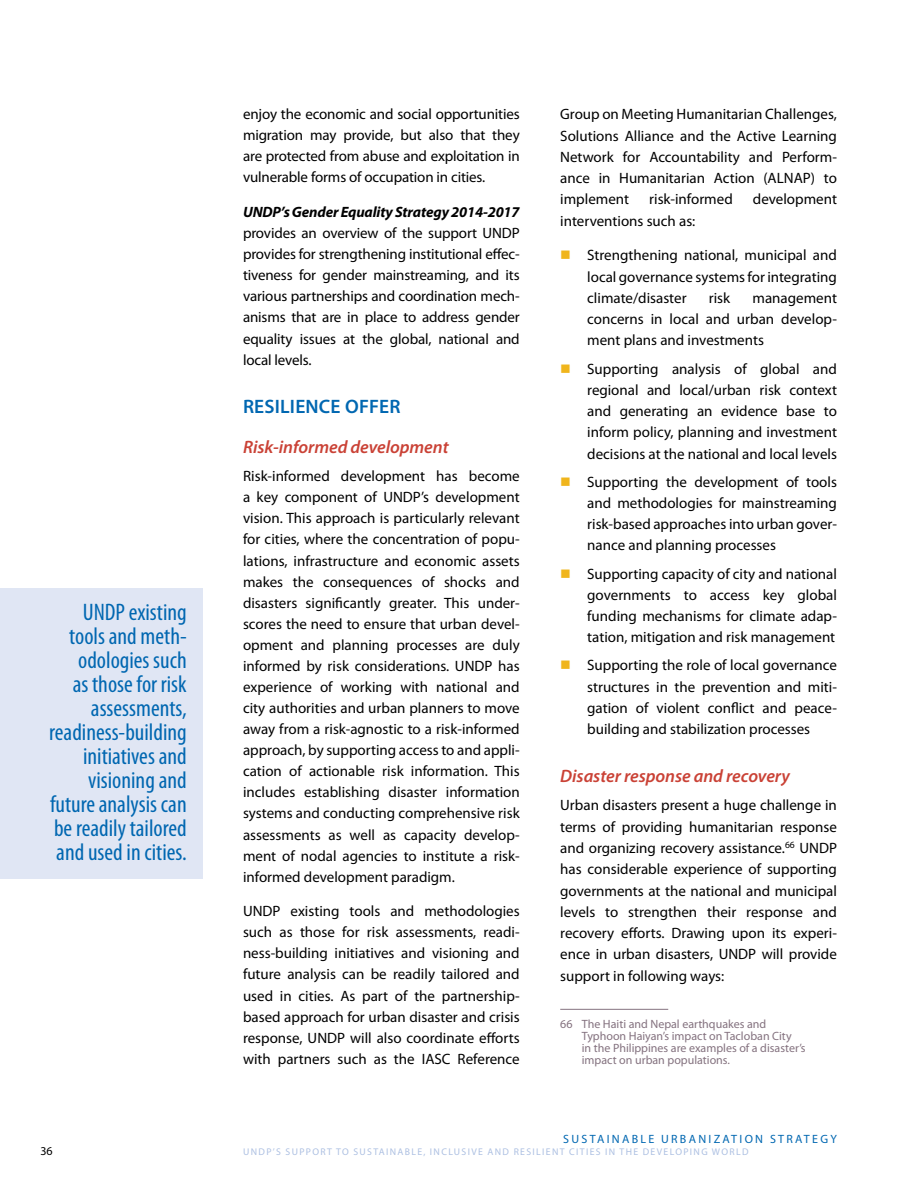
<style>
.page{position:relative;width:918px;height:1188px;background:#fff}
.page>*{position:absolute;margin:0;border:0;box-sizing:border-box;transform-origin:0 0}
.t1{font:condensed 24px/24px "Myriad Pro";color:#0067b1;text-align:right}
.t2{font:600 19.5px "Myriad Pro";color:#0067b1}
.t3{font:italic 600 18px "Myriad Pro";letter-spacing:-.005em;color:#ca4236}
.t4{font:15px/21.3px "Myriad Pro";color:#000;text-align:justify}
.t5{font:italic 700 15px "Myriad Pro";letter-spacing:-.01em;color:#000}
.t6{font:12px/12px "Myriad Pro";color:#84727f}
.t7{font:12px "Myriad Pro";letter-spacing:.245em;color:#0067b1}
.t8{font:12px "Myriad Pro";color:#000}
.t9{font:9.75px "Myriad Pro";letter-spacing:.215em;color:#adc0e2}
.t10{font:9.75px "Myriad Pro";letter-spacing:.145em;color:#adc0e2}
</style>
<div class="page">
<div style="left:0;top:588px;width:202px;height:291px;background:#e0e6f4"></div>
<hr style="left:560px;top:1009px;width:108px;height:1px;background:#84727f">
<h1 class="t1" style="left:49px;top:599px;width:139px">UNDP existing tools and meth&shy;odologies such<br>as those for risk assessments, readiness-building initiatives and visioning and future analysis can be readily tailored and used in cities.</h1>
<p class="t8" style="left:40px;top:1144px;width:14px">36</p>
<p class="t4" style="left:243px;top:103px;width:278px">enjoy the economic and social opportunities migration may provide, but also that they are protected from abuse and exploitation in vulnerable forms of occupation in cities.</p>
<p class="t5" style="left:243px;top:202px;width:278px">UNDP’s Gender Equality Strategy 2014-2017</p>
<p class="t4" style="left:243px;top:222px;width:278px">provides an overview of the support UNDP provides for strengthening institutional effec&shy;tiveness for gender mainstreaming, and its various partnerships and coordination mech&shy;anisms that are in place to address gender equality issues at the global, national and local levels.</p>
<h2 class="t2" style="left:243px;top:394px;width:11px">RESILIENC</h2>
<h2 class="t2" style="left:331px;top:394px;width:60px">E OFFER</h2>
<p class="t3" style="left:243px;top:436px;width:207px">Risk-informed development</p>
<p class="t4" style="left:243px;top:465px;width:278px">Risk-informed development has become a key component of UNDP’s development vision. This approach is particularly relevant for cities, where the concentration of popu&shy;lations, infrastructure and economic assets makes the consequences of shocks and disasters significantly greater. This under&shy;scores the need to ensure that urban devel&shy;opment and planning processes are duly informed by risk considerations. UNDP has experience of working with national and city authorities and urban planners to move away from a risk-agnostic to a risk-informed approach, by supporting access to and appli&shy;cation of actionable risk information. This includes establishing disaster information systems and conducting comprehensive risk assessments as well as capacity develop&shy;ment of nodal agencies to institute a risk&shy;informed development paradigm.</p>
<p class="t4" style="left:243px;top:900px;width:278px">UNDP existing tools and methodologies such as those for risk assessments, readi&shy;ness-building initiatives and visioning and future analysis can be readily tailored and used in cities. As part of the partnership&shy;based approach for urban disaster and crisis response, UNDP will also coordinate efforts with partners such as the IASC Reference</p>
<p class="t4" style="left:560px;top:103px;width:278px">Group on Meeting Humanitarian Challenges, Solutions Alliance and the Active Learning Network for Accountability and Perform&shy;ance in Humanitarian Action (ALNAP) to implement</p>
<p class="t4" style="left:649px;top:188px;width:85px">risk-informed</p>
<p class="t4" style="left:753px;top:188px;width:86px">development</p>
<p class="t4" style="left:560px;top:210px;width:137px">interventions such as:</p>
<p class="t4" style="left:587px;top:244px;width:251px">Strengthening national, municipal and local governance systems for integrating climate/disaster</p>
<p class="t4" style="left:709px;top:287px;width:23px">risk</p>
<p class="t4" style="left:587px;top:287px;width:251px;text-indent:165px">management concerns in local and urban develop&shy;ment plans and investments</p>
<p class="t4" style="left:587px;top:358px;width:251px">Supporting analysis of global and regional and local/urban risk context and generating an evidence base to inform policy, planning and investment decisions at the national and local levels</p>
<p class="t4" style="left:587px;top:471px;width:251px">Supporting the development of tools and methodologies for mainstreaming risk-based approaches into urban gover&shy;nance and planning processes</p>
<p class="t4" style="left:587px;top:563px;width:251px">Supporting capacity of city and national governments to access key global funding mechanisms for climate adap&shy;tation, mitigation and risk management</p>
<p class="t4" style="left:587px;top:654px;width:251px">Supporting the role of local governance structures in the prevention and miti&shy;gation of violent conflict and peace&shy;building and stabilization processes</p>
<p class="t3" style="left:560px;top:765px;width:231px">Disaster response and recovery</p>
<p class="t4" style="left:560px;top:795px;width:278px">Urban disasters present a huge challenge in terms of providing humanitarian response and organizing recovery assistance.<sup>66</sup> UNDP has considerable experience of supporting governments at the national and municipal levels to strengthen their response and recovery efforts. Drawing upon its experi&shy;ence in urban disasters, UNDP will provide support in following ways:</p>
<p class="t6" style="left:582px;top:1018px;width:225px;text-indent:-22px">66 The Haiti and Nepal earthquakes and Typhoon Haiyan’s impact on Tacloban City<br>in the Philippines are examples of a disaster’s impact on urban populations.</p>
<p class="t7" style="left:563px;top:1132px;width:9px">sus</p>
<p class="t7" style="left:590px;top:1132px;width:17px">t aina</p>
<p class="t7" style="left:632px;top:1132px;width:66px">ble u rbani</p>
<p class="t7" style="left:714px;top:1132px;width:35px">zat ion</p>
<p class="t7" style="left:770px;top:1132px;width:68px">st rat egy</p>
<p class="t9" style="left:243px;top:1146px;width:51px">UNDP’s suppo</p>
<p class="t9" style="left:320px;top:1146px;width:40px">rt to sus</p>
<p class="t9" style="left:373px;top:1146px;width:13px">taina</p>
<p class="t9" style="left:405px;top:1146px;width:32px">ble, inc</p>
<p class="t9" style="left:448px;top:1146px;width:12px">lusi</p>
<p class="t9" style="left:471px;top:1146px;width:25px">ve and</p>
<p class="t10" style="left:514px;top:1146px;width:169px">resi lient ci ties in the developin</p>
<p class="t9" style="left:701px;top:1146px;width:48px">g world</p>
</div>
